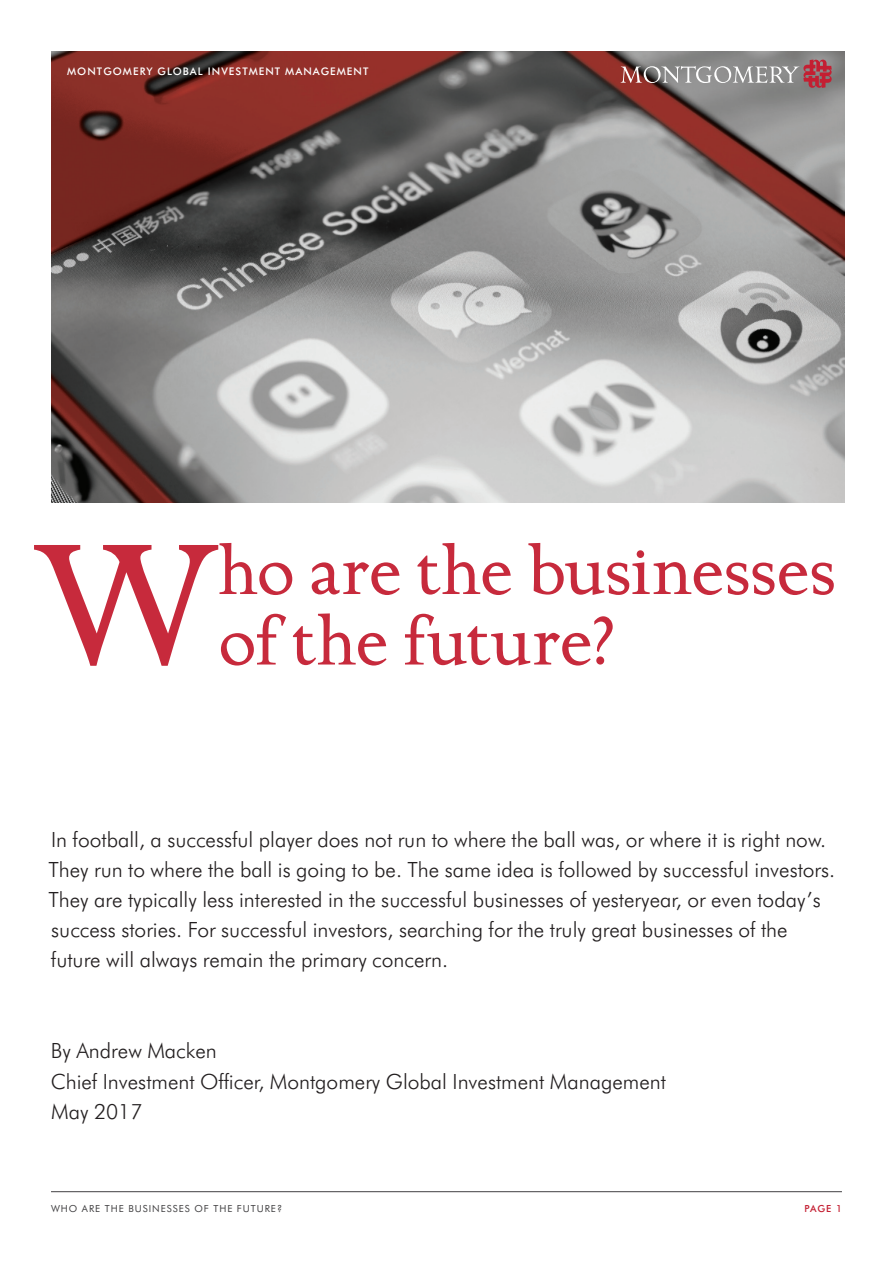
<style>
.page{position:relative;width:893px;height:1263px;background:#fff}
.page>*{position:absolute;margin:0;border:0;box-sizing:border-box;transform-origin:0 0}
.t1{font:179.25px "Golden Cockerel ITC";color:#c41f32}
.t2{font:73.5px/70.5px "Golden Cockerel ITC";letter-spacing:-.005em;color:#c41f32}
.Body{font:300 21px/30px "Futura BT";color:#231f20}
.t3{font:500 10.5px "Futura BT";letter-spacing:.1em;color:#fff}
.t4{font:9.75px "Futura BT";letter-spacing:.1em;color:#414042}
.t5{font:500 9.75px "Futura BT";color:#c41f32}
</style>
<div class="page">
<img style="left:51px;top:51px;width:794px;height:451px">
<svg style="left:621px;top:60px;width:211px;height:28px;background:#998485"></svg>
<hr style="left:51px;top:1191px;width:791px;height:1px;background:#414042">
<p class="t3" style="left:67px;top:65px;width:303px">MONTGOMERY GLOBAL INVESTMENT MANAGEMENT</p>
<h1 class="t1" style="left:33px;top:501px;width:186px">W</h1>
<h2 class="t2" style="left:218px;top:537px;width:620px">ho are the businesses of the future?</h2>
<p class="Body" style="left:48px;top:824px;width:788px">In football, a successful player does not run to where the ball was, or where it is right now.<br>They run to where the ball is going to be. The same idea is followed by successful investors.<br>They are typically less interested in the successful businesses of yesteryear, or even today’s success stories. For successful investors, searching for the truly great businesses of the future will always remain the primary concern.</p>
<p class="Body" style="left:51px;top:1036px;width:167px">By Andrew Macken</p>
<p class="Body" style="left:51px;top:1066px;width:617px">Chief Investment Officer, Montgomery Global Investment Management</p>
<p class="Body" style="left:51px;top:1096px;width:93px">May 2017</p>
<p class="t4" style="left:51px;top:1202px;width:233px">WHO ARE THE BUSINESSES OF THE FUTURE?</p>
<p class="t5" style="left:805px;top:1202px;width:39px">PAGE 1</p>
</div>
